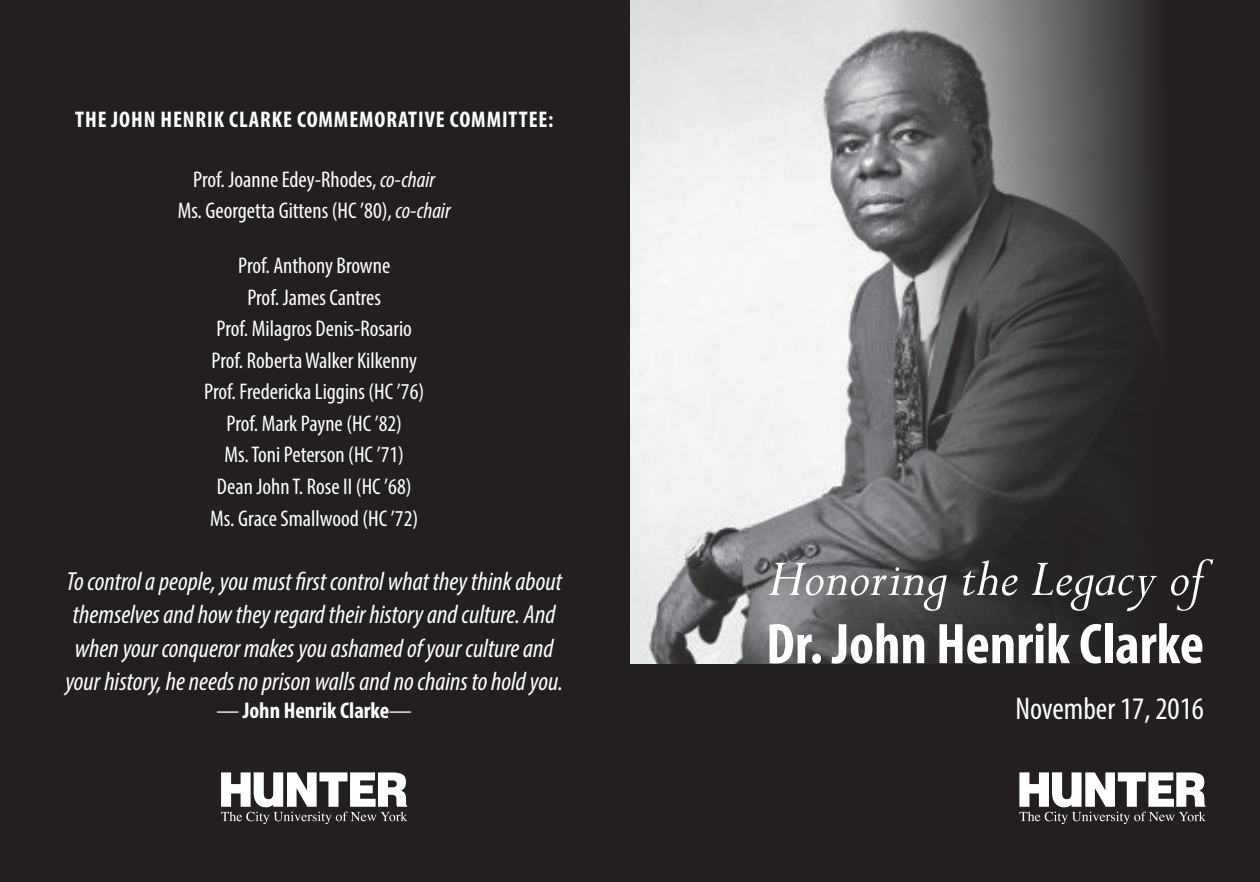
<style>
.page{position:relative;width:1260px;height:882px;background:#231f20}
.page>*{position:absolute;margin:0;border:0;box-sizing:border-box;transform-origin:0 0}
.t1{font:italic 57.75px "Perpetua";color:#fff}
.t2{font:700 condensed 57.75px "Myriad Pro";color:#fff}
.t3{font:condensed 31.5px "Myriad Pro";color:#fff}
.t4{font:italic condensed 26.25px/33.2px "Myriad Pro";color:#fff;text-align:center}
.t5{font:condensed 22.75px/31.5px "Myriad Pro";color:#fff;text-align:center}
.t6{font:700 condensed 22.75px "Myriad Pro";letter-spacing:.04em;color:#fff}
.t7{font:700 condensed 22.75px "Myriad Pro";color:#fff}
.s1{font-style:italic}
.s2{font-weight:400}
</style>
<div class="page">
<img style="left:630px;top:0;width:525px;height:663px">
<svg style="left:1019px;top:772px;width:187px;height:52px"></svg>
<svg style="left:221px;top:772px;width:186px;height:52px"></svg>
<p class="t6" style="left:75px;top:106px;width:480px">THE JOHN HENRIK CLARKE COMMEMORATIVE COMMITTEE:</p>
<p class="t5" style="left:178px;top:163px;width:275px">Prof. Joanne Edey-Rhodes, <span class="s1">co-chair<br></span>Ms. Georgetta Gittens (HC ’80), <span class="s1">co-chair</span></p>
<p class="t5" style="left:204px;top:250px;width:221px">Prof. Anthony Browne<br>Prof. James Cantres<br>Prof. Milagros Denis-Rosario<br>Prof. Roberta Walker Kilkenny<br>Prof. Fredericka Liggins (HC ’76)<br>Prof. Mark Payne (HC ’82)<br>Ms. Toni Peterson (HC ’71)<br>Dean John T. Rose II (HC ’68)<br>Ms. Grace Smallwood (HC ’72)</p>
<p class="t4" style="left:65px;top:565px;width:499px">To control a people, you must first control what they think about themselves and how they regard their history and culture. And when your conqueror makes you ashamed of your culture and your history, he needs no prison walls and no chains to hold you.</p>
<p class="t7" style="left:216px;top:696px;width:197px"><span class="s2">—</span> John Henrik Clarke<span class="s2">—</span></p>
<h1 class="t1" style="left:768px;top:542px;width:437px">Honoring the Legacy of</h1>
<h1 class="t2" style="left:766px;top:608px;width:439px">Dr. John Henrik Clarke</h1>
<h2 class="t3" style="left:1016px;top:690px;width:190px">November 17, 2016</h2>
</div>
